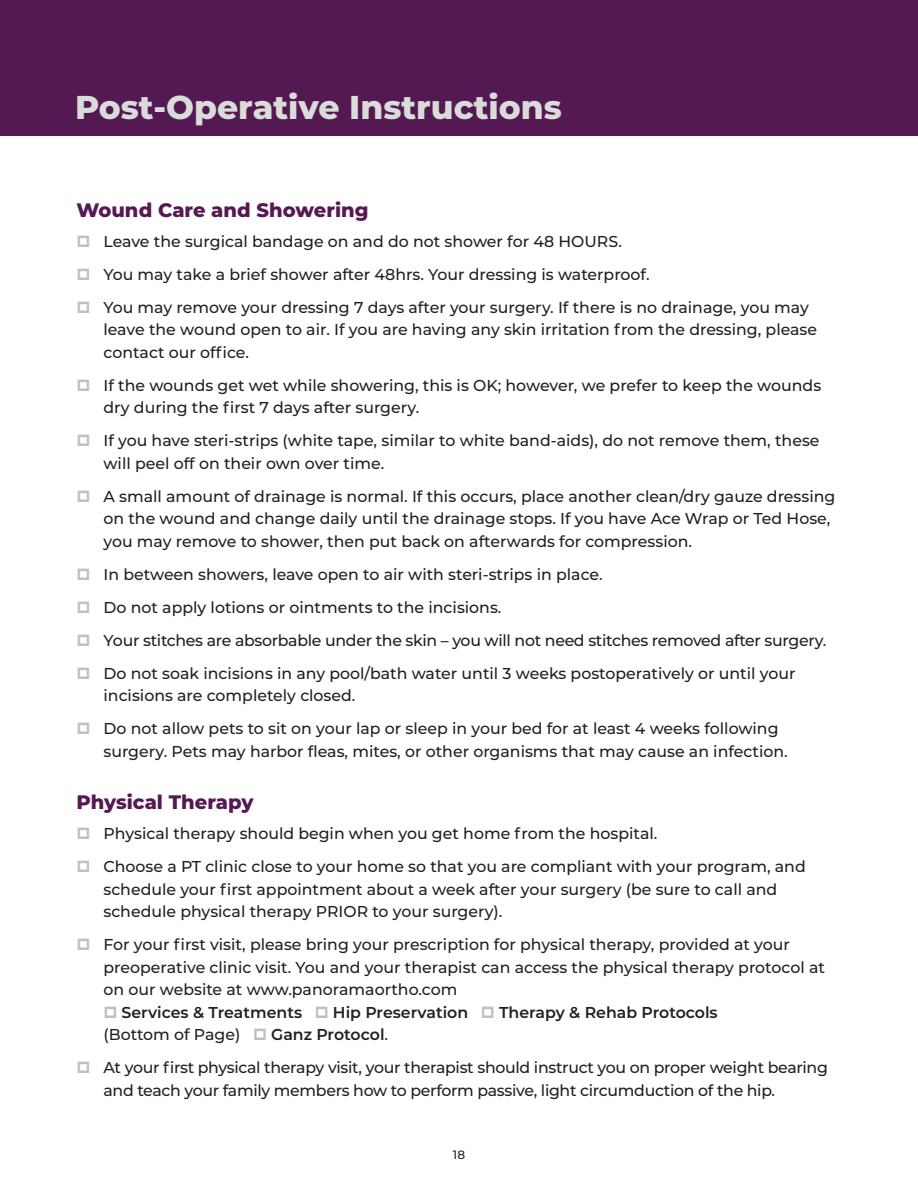
<style>
.page{position:relative;width:918px;height:1188px;background:#fff}
.page>*{position:absolute;margin:0;border:0;box-sizing:border-box;transform-origin:0 0}
.t1{font:800 33px "Montserrat";color:#d9dcd8}
.t2{font:800 19.5px "Montserrat";color:#541952}
.t3{font:500 15.75px/22.5px "Montserrat";color:#221f1f}
.t4{font:500 15.75px/33px "Montserrat";letter-spacing:-.02em;color:#221f1f}
.t5{font:600 15.75px "Montserrat";color:#221f1f}
.t6{font:500 12px "Montserrat";color:#221f1f}
.s1{font-weight:600}
</style>
<div class="page">
<div style="left:0;top:0;width:918px;height:135px;background:#541952"></div>
<h1 class="t1" style="left:75px;top:91px;width:488px">Post-Operative Instructions</h1>
<p class="t2" style="left:76px;top:200px;width:294px">Wound Care and Showering</p>
<p class="t3" style="left:103px;top:225px;width:707px;line-height:33px">Leave the surgical bandage on and do not shower for 48 HOURS.<br>You may take a brief shower after 48hrs. Your dressing is waterproof.<br>You may remove your dressing 7 days after your surgery. If there is no drainage, you may</p>
<p class="t3" style="left:104px;top:319px;width:715px">leave the wound open to air. If you are having any skin irritation from the dressing, please contact our office.</p>
<p class="t3" style="left:103px;top:375px;width:719px">If the wounds get wet while showering, this is OK; however, we prefer to keep the wounds dry during the first 7 days after surgery.</p>
<p class="t3" style="left:103px;top:430px;width:718px">If you have steri-strips (white tape, similar to white band-aids), do not remove them, these will peel off on their own over time.</p>
<p class="t3" style="left:103px;top:486px;width:733px">A small amount of drainage is normal. If this occurs, place another clean/dry gauze dressing on the wound and change daily until the drainage stops. If you have Ace Wrap or Ted Hose, you may remove to shower, then put back on afterwards for compression.</p>
<p class="t3" style="left:103px;top:558px;width:724px;line-height:33px">In between showers, leave open to air with steri-strips in place.<br>Do not apply lotions or ointments to the incisions.<br>Your stitches are absorbable under the skin – you will not need stitches removed after surgery.<br>Do not soak incisions in any pool/bath water until 3 weeks postoperatively or until your</p>
<p class="t3" style="left:103px;top:680px;width:677px;line-height:33px">incisions are completely closed.<br>Do not allow pets to sit on your lap or sleep in your bed for at least 4 weeks following</p>
<p class="t3" style="left:104px;top:741px;width:686px">surgery. Pets may harbor fleas, mites, or other organisms that may cause an infection.</p>
<p class="t2" style="left:76px;top:793px;width:178px">Physical Therapy</p>
<p class="t3" style="left:103px;top:818px;width:704px;line-height:33px">Physical therapy should begin when you get home from the hospital.<br>Choose a PT clinic close to your home so that you are compliant with your program, and</p>
<p class="t3" style="left:104px;top:879px;width:675px">schedule your first appointment about a week after your surgery (be sure to call and schedule physical therapy PRIOR to your surgery).</p>
<p class="t3" style="left:103px;top:934px;width:723px">For your first visit, please bring your prescription for physical therapy, provided at your preoperative clinic visit. You and your therapist can access the physical therapy protocol at on our website at www.panoramaortho.com</p>
<p class="t5" style="left:122px;top:1005px;width:182px">Services &amp; Treatments</p>
<p class="t5" style="left:333px;top:1005px;width:137px">Hip Preservation</p>
<p class="t5" style="left:499px;top:1005px;width:220px">Therapy &amp; Rehab Protocols</p>
<p class="t3" style="left:104px;top:1024px;width:138px">(Bottom of Page)</p>
<p class="t4" style="left:103px;top:1019px;width:726px;text-indent:168px"><span class="s1">Ganz Protocol</span>.<br>At your first physical therapy visit, your therapist should instruct you on proper weight bearing</p>
<p class="t4" style="left:104px;top:1074px;width:673px">and teach your family members how to perform passive, light circumduction of the hip.</p>
<p class="t6" style="left:453px;top:1149px;width:14px">18</p>
</div>
